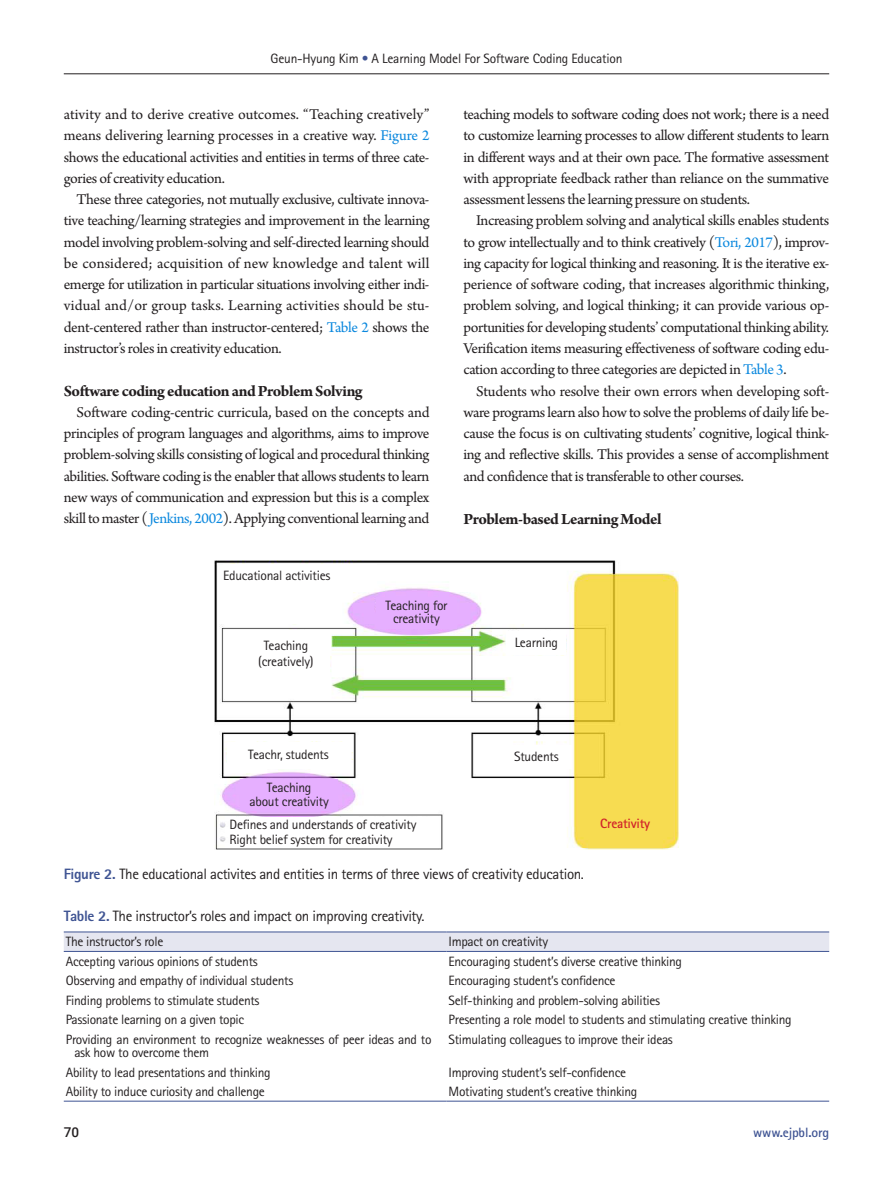
<style>
.page{position:relative;width:893px;height:1191px;background:#fff}
.page>*{position:absolute;margin:0;border:0;box-sizing:border-box;transform-origin:0 0}
.body_sub_title{font:700 16.5px "Arno Pro";letter-spacing:-.03em;color:#231f20}
.body{font:15.75px/21.3px "Arno Pro";letter-spacing:-.03em;color:#231f20;text-align:justify}
.fig-caption{font:15px "Rotis Sans Serif Std";letter-spacing:-.025em;color:#231f20}
.table-caption{font:15px "Rotis Sans Serif Std";letter-spacing:-.025em;color:#231f20}
.tbody{font:13.5px/13.5px "Rotis Sans Serif Std";letter-spacing:-.025em;color:#231f20}
.Picture_print{font:13.5px/16.2px "Rotis Sans Serif Std";letter-spacing:-.02em;color:#231f20;text-align:center}
.t1{font:700 13.5px "Rotis Sans Serif Std";letter-spacing:-.01em;color:#3f5493}
.Picture_print-2{font:700 13.5px "Rotis Sans Serif Std";letter-spacing:-.02em;color:#d1232a}
.t2{font:500 13.5px "Roboto";color:#231f20}
.s1{color:#3f5493}
.s2{color:#0b88de}
.s3{font-weight:800;color:#3f5493}
</style>
<div class="page">
<hr style="left:64px;top:73px;width:765px;height:1px;background:#231f20">
<svg style="left:64px;top:932px;width:765px;height:19px"></svg>
<hr style="left:64px;top:1100px;width:382px;height:1px;background:#3f5493">
<hr style="left:446px;top:1100px;width:383px;height:1px;background:#3f5493">
<hr style="left:64px;top:931px;width:382px;height:1px;background:#3f5493">
<hr style="left:446px;top:931px;width:383px;height:1px;background:#3f5493">
<hr style="left:64px;top:951px;width:382px;height:1px;background:#3f5493">
<hr style="left:446px;top:951px;width:383px;height:1px;background:#3f5493">
<img style="left:215px;top:560px;width:463px;height:289px">
<div style="left:501px;top:745px;width:71px;height:24px;background:#fff"></div>
<div style="left:584px;top:810px;width:82px;height:28px;background:#f7dc51"></div>
<div style="left:507px;top:631px;width:59px;height:23px;background:#fff"></div>
<div style="left:223px;top:564px;width:154px;height:23px;background:#fff"></div>
<div style="left:242px;top:630px;width:88px;height:47px;background:#fff"></div>
<div style="left:227px;top:742px;width:123px;height:27px;background:#fff"></div>
<div style="left:230px;top:817px;width:209px;height:30px;background:#fff"></div>
<div style="left:240px;top:779px;width:98px;height:31px;background:#e6afff"></div>
<div style="left:376px;top:597px;width:81px;height:31px;background:#e6afff"></div>
<p class="tbody" style="left:271px;top:51px;width:353px">Geun-Hyung Kim <span class="s1">•</span> A Learning Model For Software Coding Education</p>
<p class="body" style="left:64px;top:104px;width:367px">ativity and to derive creative outcomes. “Teaching creatively” means delivering learning processes in a creative way. <span class="s2">Figure 2 </span>shows the educational activities and entities in terms of three cate&shy;gories of creativity education.</p>
<p class="body" style="left:64px;top:189px;width:367px;text-indent:13px">These three categories, not mutually exclusive, cultivate innova&shy;tive teaching/learning strategies and improvement in the learning model involving problem-solving and self-directed learning should be considered; acquisition of new knowledge and talent will emerge for utilization in particular situations involving either indi&shy;vidual and/or group tasks. Learning activities should be stu&shy;dent-centered rather than instructor-centered; <span class="s2">Table 2</span> shows the instructor’s roles in creativity education.</p>
<p class="body_sub_title" style="left:64px;top:381px;width:300px">Software coding education and Problem Solving</p>
<p class="body" style="left:64px;top:402px;width:367px;text-indent:13px">Software coding-centric curricula, based on the concepts and principles of program languages and algorithms, aims to improve problem-solving skills consisting of logical and procedural thinking abilities. Software coding is the enabler that allows students to learn new ways of communication and expression but this is a complex skill to master (<span class="s2">Jenkins, 2002</span>). Applying conventional learning and</p>
<p class="body" style="left:463px;top:104px;width:367px">teaching models to software coding does not work; there is a need to customize learning processes to allow different students to learn in different ways and at their own pace. The formative assessment with appropriate feedback rather than reliance on the summative assessment lessens the learning pressure on students.</p>
<p class="body" style="left:463px;top:211px;width:367px;text-indent:13px">Increasing problem solving and analytical skills enables students to grow intellectually and to think creatively (<span class="s2">Tori, 2017</span>), improv&shy;ing capacity for logical thinking and reasoning. It is the iterative ex&shy;perience of software coding, that increases algorithmic thinking, problem solving, and logical thinking; it can provide various op&shy;portunities for developing students’ computational thinking ability.<br>Verification items measuring effectiveness of software coding edu&shy;cation according to three categories are depicted in <span class="s2">Table 3</span>.</p>
<p class="body" style="left:463px;top:381px;width:367px;text-indent:13px">Students who resolve their own errors when developing soft&shy;ware programs learn also how to solve the problems of daily life be&shy;cause the focus is on cultivating students’ cognitive, logical think&shy;ing and reflective skills. This provides a sense of accomplishment and confidence that is transferable to other courses.</p>
<p class="body_sub_title" style="left:463px;top:509px;width:199px">Problem-based Learning Model</p>
<p class="Picture_print" style="left:223px;top:567px;width:109px">Educational activities</p>
<p class="Picture_print" style="left:258px;top:637px;width:57px">Teaching (creatively)</p>
<p class="Picture_print" style="left:385px;top:598px;width:64px;line-height:13.5px">Teaching for creativity</p>
<p class="Picture_print" style="left:515px;top:634px;width:45px">Learning</p>
<p class="Picture_print" style="left:248px;top:746px;width:82px">Teachr, students</p>
<p class="Picture_print" style="left:267px;top:779px;width:46px">Teaching</p>
<p class="Picture_print" style="left:250px;top:793px;width:81px">about creativity</p>
<p class="Picture_print" style="left:230px;top:816px;width:188px">Defines and understands of creativity</p>
<p class="Picture_print" style="left:230px;top:831px;width:165px">Right belief system for creativity</p>
<p class="Picture_print" style="left:514px;top:748px;width:46px">Students</p>
<p class="Picture_print-2" style="left:600px;top:815px;width:52px">Creativity</p>
<p class="fig-caption" style="left:64px;top:865px;width:522px"><span class="s3">Figure 2.</span> The educational activites and entities in terms of three views of creativity education.</p>
<p class="table-caption" style="left:64px;top:907px;width:362px"><span class="s3">Table 2.</span> The instructor’s roles and impact on improving creativity.</p>
<p class="tbody" style="left:66px;top:935px;width:99px">The instructor’s role</p>
<p class="tbody" style="left:449px;top:935px;width:101px">Impact on creativity</p>
<p class="tbody" style="left:66px;top:954px;width:193px">Accepting various opinions of students</p>
<p class="tbody" style="left:449px;top:954px;width:235px">Encouraging student’s diverse creative thinking</p>
<p class="tbody" style="left:66px;top:974px;width:229px">Observing and empathy of individual students</p>
<p class="tbody" style="left:449px;top:974px;width:168px">Encouraging student’s confidence</p>
<p class="tbody" style="left:66px;top:993px;width:195px">Finding problems to stimulate students</p>
<p class="tbody" style="left:449px;top:993px;width:213px">Self-thinking and problem-solving abilities</p>
<p class="tbody" style="left:66px;top:1012px;width:180px">Passionate learning on a given topic</p>
<p class="tbody" style="left:449px;top:1012px;width:345px">Presenting a role model to students and stimulating creative thinking</p>
<p class="tbody" style="left:74px;top:1032px;width:359px;text-indent:-9px">Providing an environment to recognize weaknesses of peer ideas and to ask how to overcome them</p>
<p class="tbody" style="left:449px;top:1032px;width:226px">Stimulating colleagues to improve their ideas</p>
<p class="tbody" style="left:66px;top:1065px;width:206px">Ability to lead presentations and thinking</p>
<p class="tbody" style="left:449px;top:1065px;width:179px">Improving student’s self-confidence</p>
<p class="tbody" style="left:66px;top:1084px;width:200px">Ability to induce curiosity and challenge</p>
<p class="tbody" style="left:449px;top:1084px;width:190px">Motivating student’s creative thinking</p>
<p class="t2" style="left:64px;top:1123px;width:17px">70</p>
<p class="t1" style="left:753px;top:1123px;width:78px">www.ejpbl.org</p>
</div>
